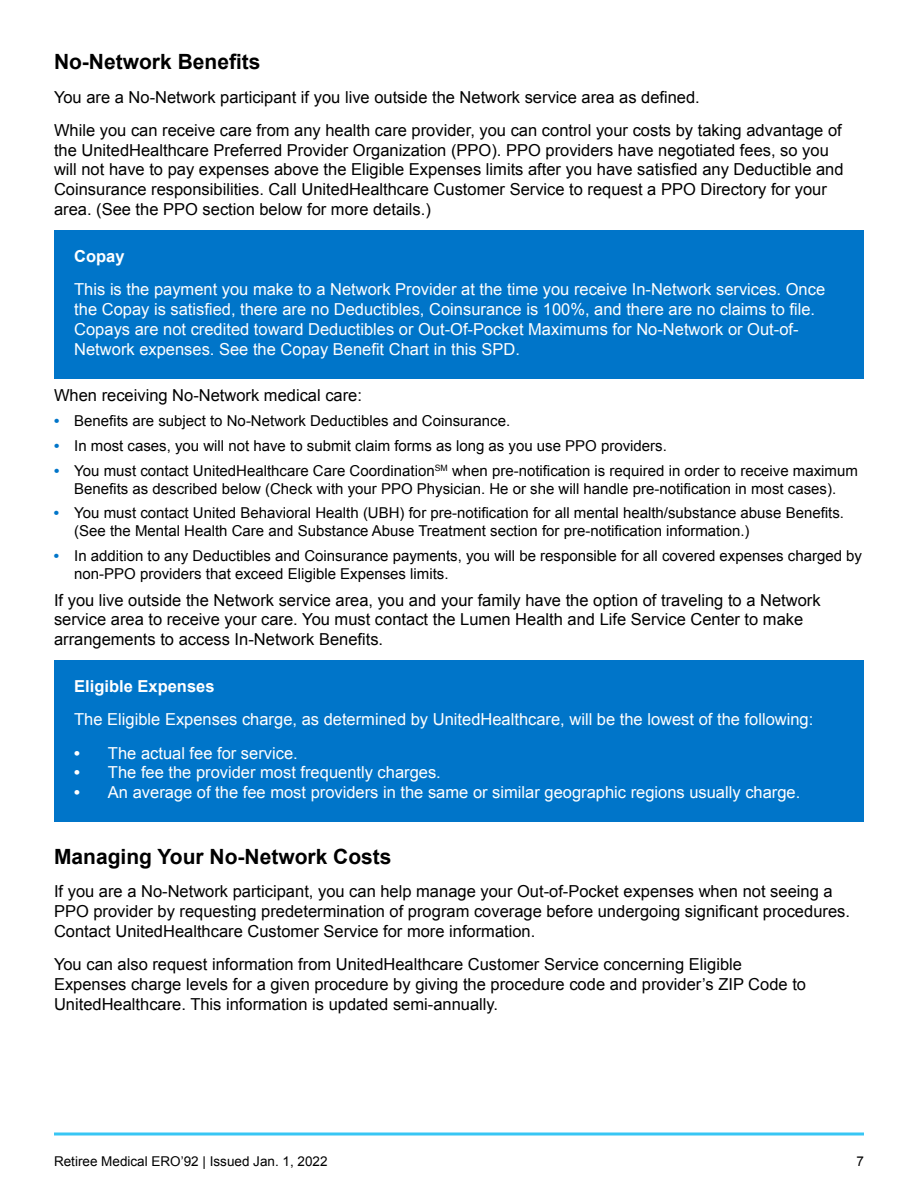
<style>
.page{position:relative;width:918px;height:1188px;background:#fff}
.page>*{position:absolute;margin:0;border:0;box-sizing:border-box;transform-origin:0 0}
.t1{font:700 21px "Arial";color:#000}
.t2{font:16.5px/19.8px "Arial";color:#000}
.t3{font:16.5px/19.8px "Arial";color:#fff}
.t4{font:700 16.5px "Arial";color:#fff}
.t5{font:15px/18px "Arial";color:#000}
.t6{font:13.5px "Arial";color:#000}
.s1{font-weight:700;color:#0075c9}
.s2{font-weight:700}
</style>
<div class="page">
<svg style="left:54px;top:1132px;width:810px;height:4px;background:#69d4f6"></svg>
<div style="left:54px;top:230px;width:810px;height:56px;background:#0075c9"></div>
<div style="left:54px;top:263px;width:810px;height:115px;background:#0075c9"></div>
<div style="left:54px;top:660px;width:810px;height:56px;background:#0075c9"></div>
<div style="left:54px;top:693px;width:810px;height:56px;background:#0075c9"></div>
<div style="left:54px;top:746px;width:810px;height:56px;background:#0075c9"></div>
<div style="left:54px;top:766px;width:810px;height:56px;background:#0075c9"></div>
<p class="t1" style="left:54px;top:48px;width:208px">No-Network Benefits</p>
<p class="t2" style="left:54px;top:80px;width:789px;line-height:33.3px">You are a No-Network participant if you live outside the Network service area as defined.<br>While you can receive care from any health care provider, you can control your costs by taking advantage of</p>
<p class="t2" style="left:54px;top:140px;width:791px">the UnitedHealthcare Preferred Provider Organization (PPO). PPO providers have negotiated fees, so you will not have to pay expenses above the Eligible Expenses limits after you have satisfied any Deductible and Coinsurance responsibilities. Call UnitedHealthcare Customer Service to request a PPO Directory for your area. (See the PPO section below for more details.)</p>
<p class="t4" style="left:74px;top:245px;width:52px">Copay</p>
<p class="t3" style="left:74px;top:280px;width:753px">This is the payment you make to a Network Provider at the time you receive In-Network services. Once the Copay is satisfied, there are no Deductibles, Coinsurance is 100%, and there are no claims to file.<br>Copays are not credited toward Deductibles or Out-Of-Pocket Maximums for No-Network or Out-of-Network expenses. See the Copay Benefit Chart in this SPD.</p>
<p class="t2" style="left:54px;top:386px;width:310px">When receiving No-Network medical care:</p>
<p class="t5" style="left:54px;top:412px;width:458px"><span class="s1">•</span> Benefits are subject to No-Network Deductibles and Coinsurance.</p>
<p class="t5" style="left:54px;top:437px;width:614px"><span class="s1">•</span> In most cases, you will not have to submit claim forms as long as you use PPO providers.</p>
<p class="t5" style="left:54px;top:462px;width:805px;text-align:center"><span class="s1">•</span> You must contact UnitedHealthcare Care Coordination<sup>SM</sup> when pre-notification is required in order to receive maximum<br>Benefits as described below (Check with your PPO Physician. He or she will handle pre-notification in most cases).</p>
<p class="t5" style="left:74px;top:504px;width:771px;text-indent:-20px"><span class="s1">•</span> You must contact United Behavioral Health (UBH) for pre-notification for all mental health/substance abuse Benefits. (See the Mental Health Care and Substance Abuse Treatment section for pre-notification information.)</p>
<p class="t5" style="left:74px;top:547px;width:789px;text-indent:-20px"><span class="s1">•</span> In addition to any Deductibles and Coinsurance payments, you will be responsible for all covered expenses charged by non-PPO providers that exceed Eligible Expenses limits.</p>
<p class="t2" style="left:54px;top:590px;width:768px">If you live outside the Network service area, you and your family have the option of traveling to a Network service area to receive your care. You must contact the Lumen Health and Life Service Center to make arrangements to access In-Network Benefits.</p>
<p class="t4" style="left:74px;top:675px;width:142px">Eligible Expenses</p>
<p class="t3" style="left:74px;top:710px;width:741px">The Eligible Expenses charge, as determined by UnitedHealthcare, will be the lowest of the following:</p>
<p class="t3" style="left:74px;top:743px;width:225px"><span class="s2">•</span> The actual fee for service.</p>
<p class="t3" style="left:74px;top:763px;width:368px"><span class="s2">•</span> The fee the provider most frequently charges.</p>
<p class="t3" style="left:74px;top:783px;width:728px"><span class="s2">•</span> An average of the fee most providers in the same or similar geographic regions usually charge.</p>
<p class="t1" style="left:54px;top:843px;width:339px">Managing Your No-Network Costs</p>
<p class="t2" style="left:54px;top:882px;width:798px">If you are a No-Network participant, you can help manage your Out-of-Pocket expenses when not seeing a<br>PPO provider by requesting predetermination of program coverage before undergoing significant procedures.<br>Contact UnitedHealthcare Customer Service for more information.</p>
<p class="t2" style="left:54px;top:955px;width:754px">You can also request information from UnitedHealthcare Customer Service concerning Eligible<br>Expenses charge levels for a given procedure by giving the procedure code and provider’s ZIP Code to<br>UnitedHealthcare. This information is updated semi-annually.</p>
<p class="t6" style="left:54px;top:1152px;width:275px">Retiree Medical ERO’92 | Issued Jan. 1, 2022</p>
<p class="t6" style="left:856px;top:1152px;width:9px">7</p>
</div>
